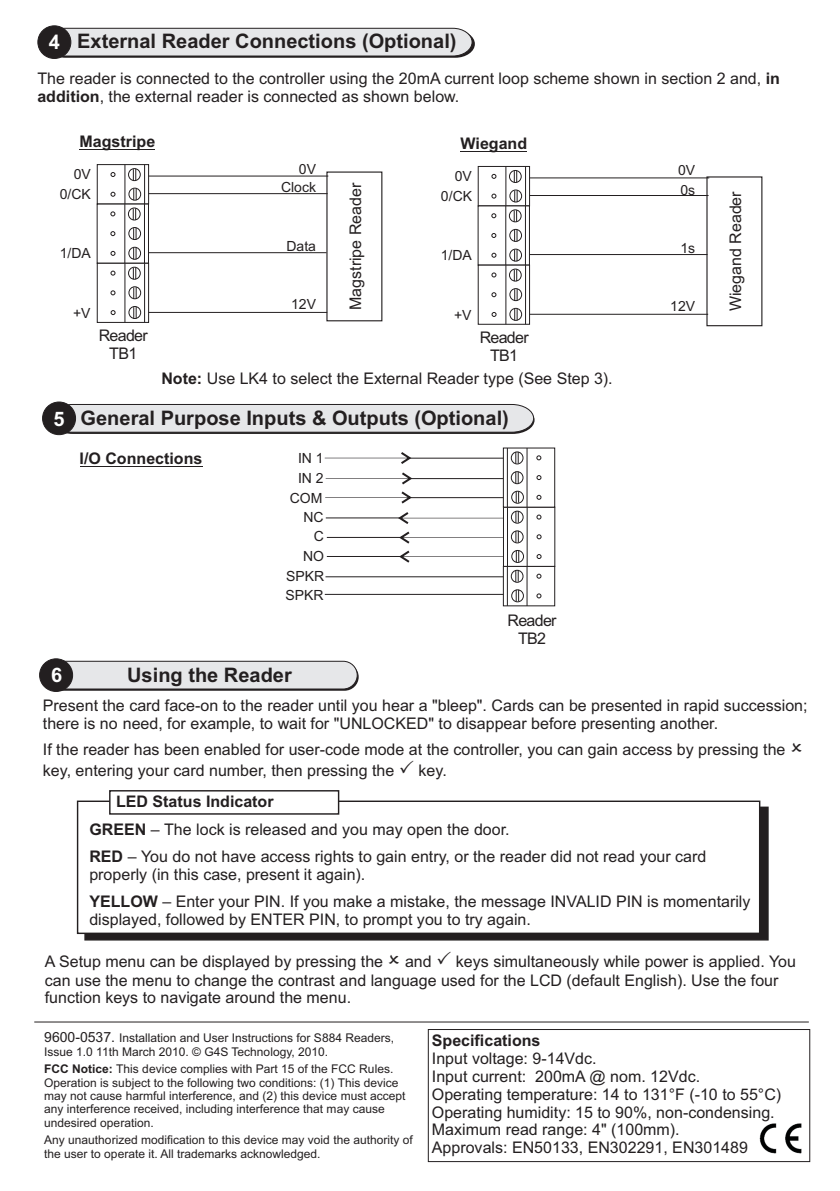
<style>
.page{position:relative;width:840px;height:1191px;background:#fff}
.page>*{position:absolute;margin:0;border:0;box-sizing:border-box;transform-origin:0 0}
.t1{font:700 20px "Arial";color:#231f20}
.t2{font:700 20px "Arial";color:#fff}
.t3{font:16px/17.8px "Arial";color:#231f20}
.t4{font:700 16px "Arial";color:#231f20}
.t5{font:16px/17.8px "Arial";letter-spacing:-.045em;color:#231f20;text-align:center}
.t6{font:14px/20.4px "Arial";color:#231f20;text-align:right}
.t7{font:12px/13.4px "Arial";color:#231f20}
.s1{color:#fff}
.s2{font-weight:700}
.s3{font-size:14px}
</style>
<div class="page">
<svg style="left:45px;top:28px;width:429px;height:30px;background:#d1d2d3"></svg>
<div style="left:38px;top:25px;width:33px;height:34px;background:#231f20;border:1px solid #231f20;border-radius:50%"></div>
<hr style="left:144px;top:176px;width:184px;height:1px;background:#231f20">
<hr style="left:143px;top:312px;width:184px;height:1px;background:#231f20">
<hr style="left:143px;top:252px;width:183px;height:1px;background:#231f20">
<hr style="left:143px;top:193px;width:184px;height:1px;background:#231f20">
<svg style="left:96px;top:164px;width:53px;height:159px"></svg>
<hr style="left:124px;top:263px;width:1px;height:59px;background:#231f20">
<hr style="left:144px;top:263px;width:1px;height:59px;background:#231f20">
<hr style="left:80px;top:149px;width:75px;height:1px;background:#231f20">
<hr style="left:525px;top:178px;width:183px;height:1px;background:#231f20">
<hr style="left:524px;top:314px;width:183px;height:1px;background:#231f20">
<hr style="left:524px;top:254px;width:183px;height:1px;background:#231f20">
<hr style="left:524px;top:195px;width:184px;height:1px;background:#231f20">
<svg style="left:477px;top:166px;width:53px;height:159px"></svg>
<hr style="left:505px;top:265px;width:1px;height:59px;background:#231f20">
<hr style="left:525px;top:265px;width:1px;height:59px;background:#231f20">
<hr style="left:460px;top:151px;width:67px;height:1px;background:#231f20">
<hr style="left:80px;top:466px;width:122px;height:1px;background:#231f20">
<svg style="left:51px;top:404px;width:483px;height:30px;background:#d1d1d3"></svg>
<div style="left:42px;top:402px;width:34px;height:33px;background:#231f20;border:1px solid #231f20;border-radius:50%"></div>
<svg style="left:324px;top:447px;width:231px;height:159px"></svg>
<hr style="left:526px;top:448px;width:1px;height:59px;background:#231f20">
<hr style="left:506px;top:448px;width:1px;height:59px;background:#231f20">
<hr style="left:34px;top:1021px;width:774px;height:1px;background:#231f20">
<svg style="left:84px;top:806px;width:685px;height:135px;background:#302c2d"></svg>
<svg style="left:76px;top:800px;width:684px;height:134px"></svg>
<svg style="left:108px;top:790px;width:232px;height:25px"></svg>
<div style="left:428px;top:1029px;width:381px;height:132px;border:1px solid #231f20"></div>
<div style="left:48px;top:663px;width:310px;height:27px;background:#231f20;border-radius:14px"></div>
<div style="left:47px;top:661px;width:310px;height:28px;background:#e6e7e9;border:1px solid #231f20;border-radius:14px"></div>
<div style="left:39px;top:658px;width:34px;height:34px;background:#231f20;border:1px solid #231f20;border-radius:50%"></div>
<img style="left:759px;top:1123px;width:43px;height:31px">
<p class="t1" style="left:49px;top:34px;width:409px"><span class="s1">4</span> External Reader Connections (Optional)</p>
<p class="t3" style="left:37px;top:71px;width:743px">The reader is connected to the controller using the 20mA current loop scheme shown in section 2 and, <span class="s2">in addition</span>, the external reader is connected as shown below.</p>
<p class="t4" style="left:80px;top:136px;width:77px">Magstripe</p>
<p class="t4" style="left:460px;top:138px;width:68px">Wiegand</p>
<p class="t6" style="left:60px;top:165px;width:33px">0V<br>0/CK</p>
<p class="t6" style="left:60px;top:244px;width:33px">1/DA</p>
<p class="t6" style="left:73px;top:304px;width:19px">+V</p>
<p class="t6" style="left:281px;top:161px;width:37px;line-height:18.2px">0V<br>Clock</p>
<p class="t6" style="left:286px;top:237px;width:31px">Data</p>
<p class="t6" style="left:291px;top:295px;width:26px">12V</p>
<p class="t6" style="left:677px;top:162px;width:19px;line-height:19.2px;text-align:left">0V<br>0s</p>
<p class="t6" style="left:441px;top:167px;width:33px">0V<br>0/CK</p>
<p class="t3" style="left:348px;top:310px;width:129px;rotate:-90deg">Magstripe Reader</p>
<p class="t3" style="left:727px;top:311px;width:122px;rotate:-90deg">Wiegand Reader</p>
<p class="t6" style="left:680px;top:239px;width:16px">1s</p>
<p class="t6" style="left:440px;top:246px;width:33px">1/DA</p>
<p class="t6" style="left:669px;top:297px;width:26px">12V</p>
<p class="t6" style="left:454px;top:306px;width:19px">+V</p>
<p class="t5" style="left:99px;top:328px;width:50px">Reader<br>TB1</p>
<p class="t5" style="left:479px;top:329px;width:50px">Reader<br>TB1</p>
<p class="t3" style="left:161px;top:371px;width:452px"><span class="s2">Note:</span> Use LK4 to select the External Reader type (See Step 3).</p>
<p class="t1" style="left:53px;top:410px;width:456px"><span class="s1">5</span> General Purpose Inputs &amp; Outputs (Optional)</p>
<p class="t4" style="left:80px;top:453px;width:124px">I/O Connections</p>
<p class="t6" style="left:298px;top:449px;width:27px;text-align:left">IN 1<br>IN 2</p>
<p class="t6" style="left:289px;top:489px;width:35px;line-height:19.6px">COM<br>NC</p>
<p class="t6" style="left:286px;top:547px;width:40px;line-height:19.6px">NO<br>SPKR</p>
<p class="t6" style="left:314px;top:527px;width:12px">C</p>
<p class="t6" style="left:285px;top:586px;width:40px">SPKR</p>
<p class="t2" style="left:51px;top:667px;width:13px">6</p>
<p class="t1" style="left:127px;top:667px;width:166px">Using the Reader</p>
<p class="t5" style="left:507px;top:612px;width:50px">Reader<br>TB2</p>
<p class="t3" style="left:43px;top:698px;width:765px">Present the card face-on to the reader until you hear a "bleep". Cards can be presented in rapid succession; there is no need, for example, to wait for "UNLOCKED" to disappear before presenting another.</p>
<p class="t3" style="left:43px;top:740px;width:743px;line-height:21px">If the reader has been enabled for user-code mode at the controller, you can gain access by pressing the key, entering your card number, then pressing the</p>
<p class="t3" style="left:418px;top:763px;width:30px">key.</p>
<p class="t3" style="left:89px;top:789px;width:618px;line-height:27.4px;text-indent:27px"><span class="s2">LED Status Indicator<br>GREEN</span> – The lock is released and you may open the door.<br><span class="s2">RED</span> – You do not have access rights to gain entry, or the reader did not read your card</p>
<p class="t3" style="left:89px;top:862px;width:662px;line-height:26.8px">properly (in this case, present it again).<br><span class="s2">YELLOW</span> – Enter your PIN. If you make a mistake, the message INVALID PIN is momentarily</p>
<p class="t3" style="left:89px;top:911px;width:443px">displayed, followed by ENTER PIN, to prompt you to try again.</p>
<p class="t3" style="left:45px;top:953px;width:339px">A Setup menu can be displayed by pressing the</p>
<p class="t3" style="left:405px;top:953px;width:28px">and</p>
<p class="t3" style="left:45px;top:953px;width:752px;text-indent:411px">keys simultaneously while power is applied. You can use the menu to change the contrast and language used for the LCD (default English). Use the four function keys to navigate around the menu.</p>
<p class="t7" style="left:44px;top:1032px;width:351px"><span class="s3">9600-0537.</span> Installation and User Instructions for S884 Readers,<br>Issue 1.0 11th March 2010. © G4S Technology, 2010.</p>
<p class="t7" style="left:44px;top:1063px;width:362px"><span class="s2">FCC Notice:</span> This device complies with Part 15 of the FCC Rules.<br>Operation is subject to the following two conditions: (1) This device may not cause harmful interference, and (2) this device must accept any interference received, including interference that may cause undesired operation.</p>
<p class="t7" style="left:44px;top:1134px;width:370px">Any unauthorized modification to this device may void the authority of the user to operate it. All trademarks acknowledged.</p>
<p class="t4" style="left:431px;top:1034px;width:110px">Specifications</p>
<p class="t3" style="left:431px;top:1050px;width:350px">Input voltage: 9-14Vdc.<br>Input current: 200mA @ nom. 12Vdc.<br>Operating temperature: 14 to 131°F (-10 to 55°C)<br>Operating humidity: 15 to 90%, non-condensing.<br>Maximum read range: 4" (100mm).<br>Approvals: EN50133, EN302291, EN301489</p>
</div>
